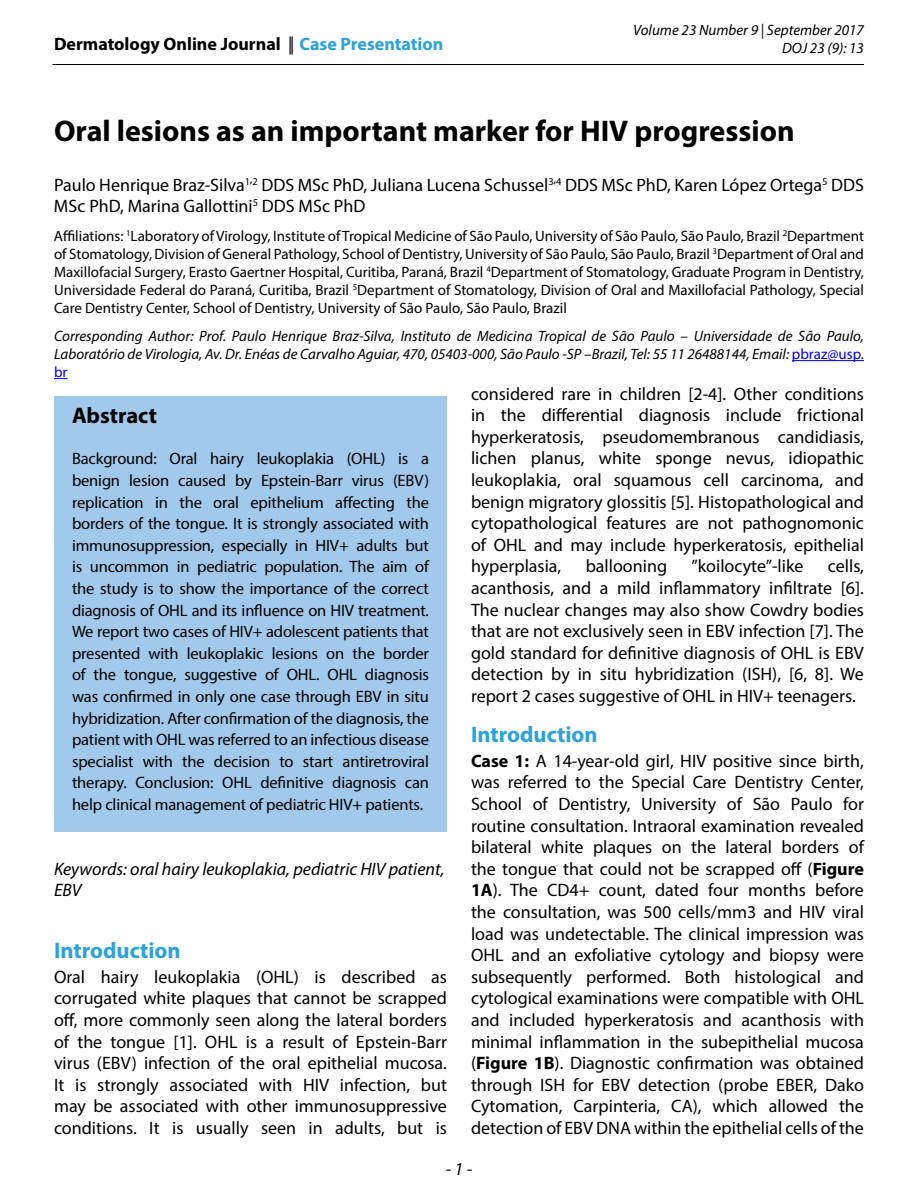
<style>
.page{position:relative;width:918px;height:1188px;background:#fff}
.page>*{position:absolute;margin:0;border:0;box-sizing:border-box;transform-origin:0 0}
.t1{font:700 30px "Myriad Pro";color:#000}
.Sub_title_Color{font:700 22.5px "Myriad Pro";color:#2aa2db}
.Sub_title_Abstract{font:700 22.5px "Myriad Pro";color:#000}
.Body_text{font:18px/21.6px "Myriad Pro";color:#000;text-align:justify}
.Author_line_1{font:18px/21.6px "Myriad Pro";color:#000}
.Keywords{font:italic 18px/21.6px "Myriad Pro";color:#000}
.t2{font:700 18px "Myriad Pro";color:#000}
.Body_text_Abstract{font:16.5px/21.6px "Myriad Pro";letter-spacing:-.01em;color:#000;text-align:justify}
.Affiliations_1{font:15px/18px "Myriad Pro";color:#000;text-align:justify}
.Corresponding_author{font:italic 15px/18px "Myriad Pro";color:#000;text-align:right}
.s1{font-weight:400}
.s2{color:#2aa2db}
.s3{font-style:normal;color:#00f}
.s4{font-weight:700}
</style>
<div class="page">
<hr style="left:52px;top:64px;width:812px;height:1px;background:#000">
<hr style="left:792px;top:360px;width:72px;height:1px;background:#00f">
<svg style="left:54px;top:378px;width:13px;height:1px"></svg>
<div style="left:54px;top:396px;width:393px;height:436px;background:#a0c9eb"></div>
<p class="t2" style="left:54px;top:32px;width:391px">Dermatology Online Journal <span class="s1">||</span> <span class="s2">Case Presentation</span></p>
<p class="Corresponding_author" style="left:633px;top:20px;width:232px">Volume 23 Number 9 | September 2017<br>DOJ 23 (9): 13</p>
<p class="t1" style="left:54px;top:112px;width:742px">Oral lesions as an important marker for HIV progression</p>
<p class="Author_line_1" style="left:54px;top:173px;width:812px">Paulo Henrique Braz-Silva<sup>1</sup>,<sup>2</sup> DDS MSc PhD, Juliana Lucena Schussel<sup>3</sup>,<sup>4</sup> DDS MSc PhD, Karen López Ortega<sup>5</sup> DDS<br>MSc PhD, Marina Gallottini<sup>5</sup> DDS MSc PhD</p>
<p class="Affiliations_1" style="left:54px;top:226px;width:812px">Affiliations: <sup>1</sup>Laboratory of Virology, Institute of Tropical Medicine of São Paulo, University of São Paulo, São Paulo, Brazil <sup>2</sup>Department of Stomatology, Division of General Pathology, School of Dentistry, University of São Paulo, São Paulo, Brazil <sup>3</sup>Department of Oral and Maxillofacial Surgery, Erasto Gaertner Hospital, Curitiba, Paraná, Brazil <sup>4</sup>Department of Stomatology, Graduate Program in Dentistry, Universidade Federal do Paraná, Curitiba, Brazil <sup>5</sup>Department of Stomatology, Division of Oral and Maxillofacial Pathology, Special Care Dentistry Center, School of Dentistry, University of São Paulo, São Paulo, Brazil</p>
<p class="Corresponding_author" style="left:54px;top:327px;width:812px;text-align:justify">Corresponding Author: Prof. Paulo Henrique Braz-Silva, Instituto de Medicina Tropical de São Paulo – Universidade de São Paulo, Laboratório de Virologia, Av. Dr. Enéas de Carvalho Aguiar, 470, 05403-000, São Paulo -SP –Brazil, Tel: 55 11 26488144, Email: <span class="s3">pbraz@usp. br</span></p>
<p class="Sub_title_Abstract" style="left:72px;top:401px;width:87px">Abstract</p>
<p class="Body_text_Abstract" style="left:72px;top:448px;width:359px">Background: Oral hairy leukoplakia (OHL) is a benign lesion caused by Epstein-Barr virus (EBV) replication in the oral epithelium affecting the borders of the tongue. It is strongly associated with immunosuppression, especially in HIV+ adults but is uncommon in pediatric population. The aim of the study is to show the importance of the correct diagnosis of OHL and its influence on HIV treatment.<br>We report two cases of HIV+ adolescent patients that presented with leukoplakic lesions on the border of the tongue, suggestive of OHL. OHL diagnosis was confirmed in only one case through EBV in situ hybridization. After confirmation of the diagnosis, the patient with OHL was referred to an infectious disease specialist with the decision to start antiretroviral therapy. Conclusion: OHL definitive diagnosis can help clinical management of pediatric HIV+ patients.</p>
<p class="Keywords" style="left:54px;top:858px;width:392px">Keywords: oral hairy leukoplakia, pediatric HIV patient,<br>EBV</p>
<p class="Sub_title_Color" style="left:54px;top:936px;width:128px">Introduction</p>
<p class="Body_text" style="left:54px;top:966px;width:395px">Oral hairy leukoplakia (OHL) is described as corrugated white plaques that cannot be scrapped off, more commonly seen along the lateral borders of the tongue [1]. OHL is a result of Epstein-Barr virus (EBV) infection of the oral epithelial mucosa.<br>It is strongly associated with HIV infection, but may be associated with other immunosuppressive conditions. It is usually seen in adults, but is</p>
<p class="Body_text" style="left:471px;top:382px;width:395px">considered rare in children [2-4]. Other conditions in the differential diagnosis include frictional hyperkeratosis, pseudomembranous candidiasis, lichen planus, white sponge nevus, idiopathic leukoplakia, oral squamous cell carcinoma, and benign migratory glossitis [5]. Histopathological and cytopathological features are not pathognomonic of OHL and may include hyperkeratosis, epithelial hyperplasia,</p>
<p class="Body_text" style="left:471px;top:555px;width:395px;text-indent:357px">cells, acanthosis, and a mild inflammatory infiltrate [6].<br>The nuclear changes may also show Cowdry bodies that are not exclusively seen in EBV infection [7]. The gold standard for definitive diagnosis of OHL is EBV detection by in situ hybridization (ISH), [6, 8]. We report 2 cases suggestive of OHL in HIV+ teenagers.</p>
<p class="Sub_title_Color" style="left:471px;top:720px;width:128px">Introduction</p>
<p class="Body_text" style="left:471px;top:750px;width:395px"><span class="s4">Case 1:</span> A 14-year-old girl, HIV positive since birth, was referred to the Special Care Dentistry Center, School of Dentistry, University of São Paulo for routine consultation. Intraoral examination revealed bilateral white plaques on the lateral borders of the tongue that could not be scrapped off (<span class="s4">Figure 1A</span>). The CD4+ count, dated four months before the consultation, was 500 cells/mm3 and HIV viral load was undetectable. The clinical impression was OHL and an exfoliative cytology and biopsy were subsequently performed. Both histological and cytological examinations were compatible with OHL and included hyperkeratosis and acanthosis with minimal inflammation in the subepithelial mucosa (<span class="s4">Figure 1B</span>). Diagnostic confirmation was obtained through ISH for EBV detection (probe EBER, Dako Cytomation, Carpinteria, CA), which allowed the detection of EBV DNA within the epithelial cells of the</p>
<p class="Body_text" style="left:586px;top:555px;width:83px">ballooning</p>
<p class="Body_text" style="left:691px;top:555px;width:114px">”koilocyte”-like</p>
<p class="Keywords" style="left:446px;top:1157px;width:28px">- 1 -</p>
</div>
